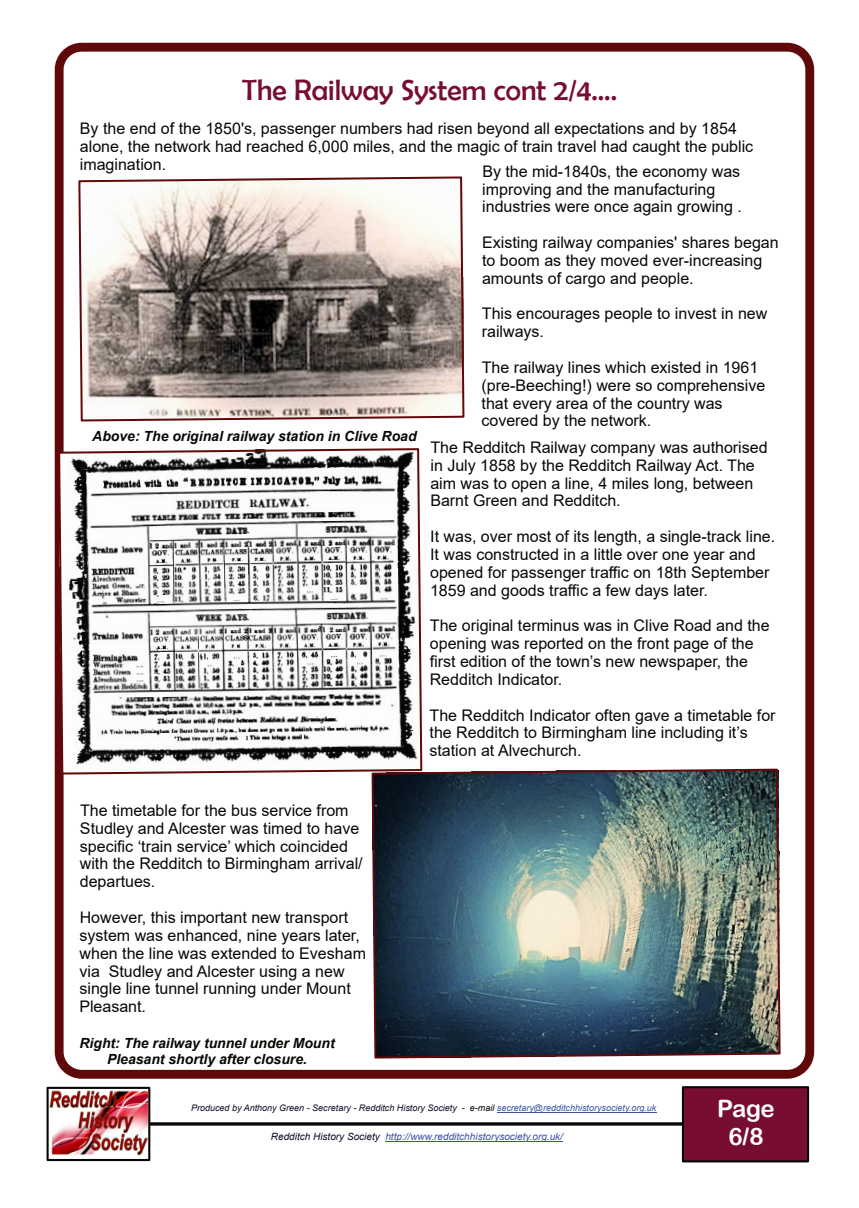
<style>
.page{position:relative;width:859px;height:1208px;background:#fff}
.page>*{position:absolute;margin:0;border:0;box-sizing:border-box;transform-origin:0 0}
.t1{font:29.6px "Berlin Sans FB";color:#770e2f}
.t2{font:24px "Arial Rounded MT Bold";color:#fff}
.t3{font:16px/17.8px "Arial";letter-spacing:-.005em;color:#080704}
.t4{font:italic 700 14px/15.6px "Arial";color:#080704;text-align:center}
.t5{font:italic 10px "Arial";color:#3a53a3}
.t6{font:italic 9px "Arial";color:#110c27}
.s1{color:#080704}
.s2{color:#3a53a3}
.s3{color:#110c27}
</style>
<div class="page">
<div style="left:55px;top:43px;width:759px;height:1035px;border:9px solid #60090b;border-radius:23px"></div>
<hr style="left:101px;top:1122px;width:706px;height:3px;background:#080704">
<div style="left:682px;top:1086px;width:127px;height:76px;background:#770e2f;border:2px solid #080704"></div>
<img style="left:50px;top:1090px;width:97px;height:66px">
<div style="left:47px;top:1086px;width:103px;height:75px;border:2px solid #080704"></div>
<hr style="left:385px;top:1141px;width:178px;height:1px;background:#3a53a3">
<hr style="left:497px;top:1112px;width:159px;height:1px;background:#3a53a3">
<svg style="left:78px;top:176px;width:387px;height:246px"></svg>
<img style="left:371px;top:768px;width:410px;height:291px">
<svg style="left:57px;top:447px;width:366px;height:328px"></svg>
<h1 class="t1" style="left:242px;top:74px;width:377px">The Railway System cont 2/4….</h1>
<p class="t3" style="left:80px;top:121px;width:675px">By the end of the 1850's, passenger numbers had risen beyond all expectations and by 1854 alone, the network had reached 6,000 miles, and the magic of train travel had caught the public imagination.</p>
<p class="t3" style="left:482px;top:164px;width:261px">By the mid-1840s, the economy was improving and the manufacturing industries were once again growing .</p>
<p class="t3" style="left:482px;top:235px;width:298px">Existing railway companies' shares began to boom as they moved ever-increasing amounts of cargo and people.</p>
<p class="t3" style="left:482px;top:306px;width:287px">This encourages people to invest in new railways.</p>
<p class="t3" style="left:481px;top:360px;width:285px">The railway lines which existed in 1961 (pre-Beeching!) were so comprehensive that every area of the country was covered by the network.</p>
<p class="t4" style="left:92px;top:429px;width:326px">Above: The original railway station in Clive Road</p>
<p class="t3" style="left:430px;top:440px;width:339px">The Redditch Railway company was authorised in July 1858 by the Redditch Railway Act. The aim was to open a line, 4 miles long, between Barnt Green and Redditch.</p>
<p class="t3" style="left:430px;top:529px;width:347px">It was, over most of its length, a single-track line.<br>It was constructed in a little over one year and opened for passenger traffic on 18th September 1859 and goods traffic a few days later.</p>
<p class="t3" style="left:430px;top:618px;width:341px">The original terminus was in Clive Road and the opening was reported on the front page of the first edition of the town’s new newspaper, the Redditch Indicator.</p>
<p class="t3" style="left:429px;top:707px;width:348px">The Redditch Indicator often gave a timetable for the Redditch to Birmingham line including it’s station at Alvechurch.</p>
<p class="t3" style="left:80px;top:803px;width:284px">The timetable for the bus service from Studley and Alcester was timed to have specific ‘train service’ which coincided with the Redditch to Birmingham arrival/ departues.</p>
<p class="t3" style="left:79px;top:910px;width:288px">However, this important new transport system was enhanced, nine years later, when the line was extended to Evesham via Studley and Alcester using a new single line tunnel running under Mount Pleasant.</p>
<p class="t4" style="left:80px;top:1037px;width:257px">Right: The railway tunnel under Mount<br>Pleasant shortly after closure.</p>
<p class="t6" style="left:191px;top:1104px;width:467px">Produced by Anthony Green - Secretary - Redditch History Society - <span class="s1">e-mail</span> <span class="s2">secretary@redditchhistorysociety.org.uk</span></p>
<h2 class="t2" style="left:717px;top:1100px;width:59px">Page</h2>
<p class="t5" style="left:271px;top:1133px;width:294px"><span class="s3">Redditch History Society</span> http://www.redditchhistorysociety.org.uk/</p>
<h2 class="t2" style="left:728px;top:1128px;width:37px">6/8</h2>
</div>
